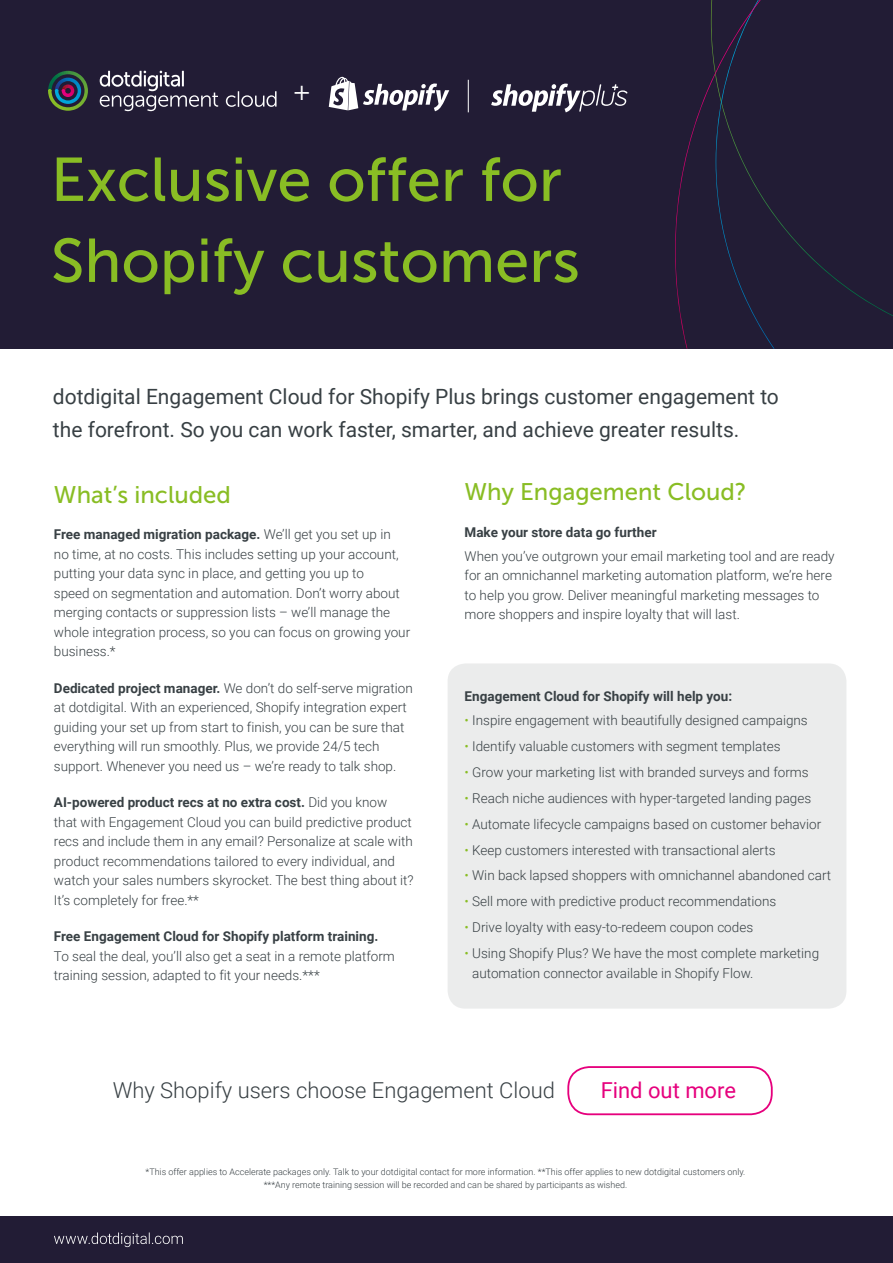
<style>
.page{position:relative;width:893px;height:1263px;background:#fff}
.page>*{position:absolute;margin:0;border:0;box-sizing:border-box;transform-origin:0 0}
.t1{font:61.5px/81px "Museo Sans 500";color:#89bd24}
.t2{font:300 28.5px "Helvetica LT Std";color:#fff}
.t3{font:24px "Museo Sans 500";color:#89bd24}
.t4{font:300 21.9px "Roboto";color:#384044}
.t5{font:21.9px "Roboto";color:#e6007d}
.t6{font:21px/33px "Roboto";color:#384044}
.t7{font:300 13.5px/19.5px "Roboto";color:#384044}
.t8{font:700 13.5px "Roboto";color:#384044}
.t9{font:300 9px/13.5px "Roboto";color:#384044;text-align:center}
.s1{font-weight:700}
.s2{color:#89bd24}
</style>
<div class="page">
<div style="left:448px;top:663px;width:398px;height:346px;background:#ebecec;border-radius:18px"></div>
<div style="left:0;top:1216px;width:893px;height:47px;background:#221c35"></div>
<div style="left:0;top:0;width:893px;height:349px;background:#221c35"></div>
<svg style="left:100px;top:71px;width:118px;height:40px"></svg>
<svg style="left:226px;top:91px;width:51px;height:16px"></svg>
<svg style="left:48px;top:71px;width:40px;height:40px"></svg>
<svg style="left:491px;top:84px;width:136px;height:28px"></svg>
<svg style="left:329px;top:77px;width:120px;height:34px"></svg>
<hr style="left:468px;top:80px;width:1px;height:32px;background:#fff">
<svg style="left:54px;top:1232px;width:129px;height:15px"></svg>
<svg style="left:675px;top:0;width:99px;height:349px"></svg>
<div style="left:567px;top:1066px;width:206px;height:49px;border:2px solid #e6007d;border-radius:21px"></div>
<h2 class="t2" style="left:293px;top:72px;width:20px">+</h2>
<h1 class="t1" style="left:51px;top:139px;width:531px">Exclusive offer for<br>Shopify customers</h1>
<h3 class="t6" style="left:53px;top:379px;width:727px">dotdigital Engagement Cloud for Shopify Plus brings customer engagement to the forefront. So you can work faster, smarter, and achieve greater results.</h3>
<h3 class="t3" style="left:54px;top:481px;width:179px">What’s included</h3>
<p class="t7" style="left:54px;top:524px;width:358px"><span class="s1">Free managed migration package.</span> We’ll get you set up in<br>no time, at no costs. This includes setting up your account, putting your data sync in place, and getting you up to<br>speed on segmentation and automation. Don’t worry about merging contacts or suppression lists – we’ll manage the whole integration process, so you can focus on growing your business.*</p>
<p class="t7" style="left:54px;top:678px;width:360px"><span class="s1">Dedicated project manager.</span> We don’t do self-serve migration at dotdigital. With an experienced, Shopify integration expert guiding your set up from start to finish, you can be sure that everything will run smoothly. Plus, we provide 24/5 tech support. Whenever you need us – we’re ready to talk shop.</p>
<p class="t7" style="left:54px;top:792px;width:361px"><span class="s1">AI-powered product recs at no extra cost.</span> Did you know that with Engagement Cloud you can build predictive product recs and include them in any email? Personalize at scale with product recommendations tailored to every individual, and watch your sales numbers skyrocket. The best thing about it?<br>It’s completely for free.**</p>
<p class="t8" style="left:54px;top:927px;width:326px">Free Engagement Cloud for Shopify platform training.</p>
<p class="t7" style="left:54px;top:945px;width:342px">To seal the deal, you’ll also get a seat in a remote platform training session, adapted to fit your needs.***</p>
<h3 class="t3" style="left:465px;top:479px;width:283px">Why Engagement Cloud?</h3>
<p class="t8" style="left:465px;top:523px;width:194px">Make your store data go further</p>
<p class="t7" style="left:465px;top:546px;width:372px">When you’ve outgrown your email marketing tool and are ready for an omnichannel marketing automation platform, we’re here to help you grow. Deliver meaningful marketing messages to more shoppers and inspire loyalty that will last.</p>
<p class="t8" style="left:465px;top:687px;width:269px">Engagement Cloud for Shopify will help you:</p>
<p class="t7" style="left:465px;top:710px;width:345px"><span class="s2">•</span> Inspire engagement with beautifully designed campaigns</p>
<p class="t7" style="left:465px;top:736px;width:317px"><span class="s2">•</span> Identify valuable customers with segment templates</p>
<p class="t7" style="left:465px;top:762px;width:346px"><span class="s2">•</span> Grow your marketing list with branded surveys and forms</p>
<p class="t7" style="left:465px;top:788px;width:348px"><span class="s2">•</span> Reach niche audiences with hyper-targeted landing pages</p>
<p class="t7" style="left:465px;top:814px;width:358px"><span class="s2">•</span> Automate lifecycle campaigns based on customer behavior</p>
<p class="t7" style="left:465px;top:839px;width:313px"><span class="s2">•</span> Keep customers interested with transactional alerts</p>
<p class="t7" style="left:465px;top:865px;width:368px"><span class="s2">•</span> Win back lapsed shoppers with omnichannel abandoned cart</p>
<p class="t7" style="left:465px;top:891px;width:313px"><span class="s2">•</span> Sell more with predictive product recommendations</p>
<p class="t7" style="left:465px;top:917px;width:290px"><span class="s2">•</span> Drive loyalty with easy-to-redeem coupon codes</p>
<p class="t7" style="left:472px;top:943px;width:348px;text-indent:-8px"><span class="s2">•</span> Using Shopify Plus? We have the most complete marketing automation connector available in Shopify Flow.</p>
<h3 class="t4" style="left:113px;top:1075px;width:444px">Why Shopify users choose Engagement Cloud</h3>
<h3 class="t5" style="left:601px;top:1075px;width:137px">Find out more</h3>
<p class="t9" style="left:146px;top:1164px;width:601px">*This offer applies to Accelerate packages only. Talk to your dotdigital contact for more information. **This offer applies to new dotdigital customers only. ***Any remote training session will be recorded and can be shared by participants as wished.</p>
</div>
